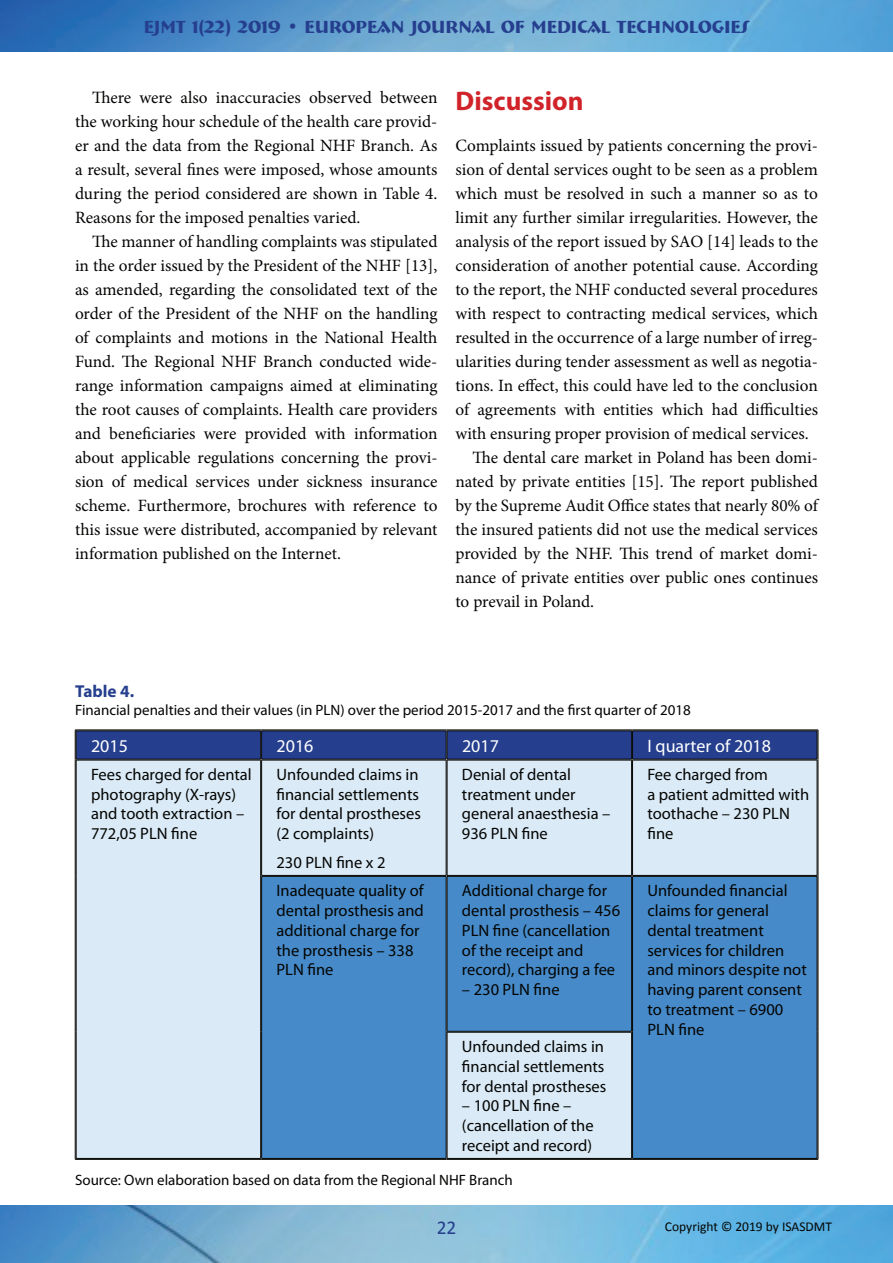
<style>
.page{position:relative;width:893px;height:1263px;background:#fff}
.page>*{position:absolute;margin:0;border:0;box-sizing:border-box;transform-origin:0 0}
.t1{font:700 27px "Myriad Pro";color:#d1232a}
.t2{font:19.5px "Calibri";color:#253f8e}
.t3{font:700 18px "Bremen BT";color:#253f8e}
.t4{font:18px "Myriad Pro";color:#fff}
.t5{font:17.25px/24px "Minion Pro";color:#040503;text-align:justify}
.t6{font:700 17.25px "Myriad Pro";color:#253f8e}
.t7{font:16.5px/19.8px "Myriad Pro";color:#040503}
.t8{font:15px "Myriad Pro";color:#040503}
.t9{font:13.5px "Calibri";color:#040503}
</style>
<div class="page">
<img style="left:0;top:0;width:893px;height:52px">
<img style="left:0;top:1205px;width:893px;height:58px">
<div style="left:77px;top:761px;width:740px;height:397px;background:#daeaf6"></div>
<svg style="left:262px;top:877px;width:555px;height:281px;background:#5c98cf"></svg>
<hr style="left:261px;top:875px;width:186px;height:1px;background:#fff">
<hr style="left:76px;top:760px;width:185px;height:1px;background:#040503">
<hr style="left:262px;top:760px;width:184px;height:1px;background:#040503">
<hr style="left:447px;top:760px;width:185px;height:1px;background:#040503">
<hr style="left:632px;top:760px;width:185px;height:1px;background:#040503">
<hr style="left:262px;top:875px;width:184px;height:1px;background:#040503">
<hr style="left:262px;top:876px;width:184px;height:1px;background:#040503">
<hr style="left:447px;top:875px;width:185px;height:1px;background:#040503">
<hr style="left:447px;top:876px;width:185px;height:1px;background:#040503">
<hr style="left:632px;top:875px;width:185px;height:1px;background:#040503">
<hr style="left:632px;top:876px;width:185px;height:1px;background:#040503">
<hr style="left:447px;top:1031px;width:185px;height:1px;background:#040503">
<hr style="left:447px;top:1032px;width:185px;height:1px;background:#040503">
<hr style="left:260px;top:760px;width:1px;height:116px;background:#040503">
<hr style="left:261px;top:760px;width:1px;height:115px;background:#040503">
<hr style="left:446px;top:760px;width:1px;height:115px;background:#040503">
<hr style="left:447px;top:760px;width:1px;height:115px;background:#040503">
<hr style="left:631px;top:760px;width:1px;height:115px;background:#040503">
<hr style="left:632px;top:760px;width:1px;height:115px;background:#040503">
<hr style="left:260px;top:876px;width:1px;height:156px;background:#040503">
<hr style="left:261px;top:876px;width:1px;height:156px;background:#040503">
<hr style="left:446px;top:876px;width:1px;height:156px;background:#040503">
<hr style="left:447px;top:876px;width:1px;height:155px;background:#040503">
<hr style="left:631px;top:876px;width:1px;height:155px;background:#040503">
<hr style="left:632px;top:876px;width:1px;height:156px;background:#040503">
<hr style="left:260px;top:1032px;width:1px;height:126px;background:#040503">
<hr style="left:261px;top:1032px;width:1px;height:126px;background:#040503">
<hr style="left:446px;top:1032px;width:1px;height:126px;background:#040503">
<hr style="left:447px;top:1032px;width:1px;height:126px;background:#040503">
<hr style="left:631px;top:1032px;width:1px;height:126px;background:#040503">
<hr style="left:632px;top:1032px;width:1px;height:126px;background:#040503">
<svg style="left:75px;top:730px;width:743px;height:30px;background:#253c83"></svg>
<hr style="left:818px;top:730px;width:1px;height:30px;background:#040503">
<hr style="left:75px;top:760px;width:1px;height:116px;background:#040503">
<hr style="left:76px;top:760px;width:1px;height:116px;background:#040503">
<hr style="left:817px;top:760px;width:1px;height:115px;background:#040503">
<hr style="left:818px;top:760px;width:1px;height:116px;background:#040503">
<hr style="left:75px;top:876px;width:1px;height:156px;background:#040503">
<hr style="left:76px;top:876px;width:1px;height:156px;background:#040503">
<hr style="left:817px;top:876px;width:1px;height:156px;background:#040503">
<hr style="left:818px;top:876px;width:1px;height:156px;background:#040503">
<hr style="left:75px;top:1032px;width:1px;height:127px;background:#040503">
<hr style="left:76px;top:1032px;width:1px;height:126px;background:#040503">
<hr style="left:817px;top:1032px;width:1px;height:126px;background:#040503">
<hr style="left:818px;top:1032px;width:1px;height:127px;background:#040503">
<hr style="left:76px;top:1158px;width:185px;height:1px;background:#040503">
<hr style="left:75px;top:1159px;width:186px;height:1px;background:#040503">
<hr style="left:262px;top:1158px;width:184px;height:1px;background:#040503">
<hr style="left:261px;top:1159px;width:186px;height:1px;background:#040503">
<hr style="left:447px;top:1158px;width:185px;height:1px;background:#040503">
<hr style="left:447px;top:1159px;width:185px;height:1px;background:#040503">
<hr style="left:632px;top:1158px;width:185px;height:1px;background:#040503">
<hr style="left:632px;top:1159px;width:186px;height:1px;background:#040503">
<p class="t3" style="left:144px;top:15px;width:607px">EJMT 1(22) 2019 • EUROPEAN JOURNAL OF MEDICAL TECHNOLOGIES</p>
<p class="t5" style="left:75px;top:85px;width:364px;text-indent:17px">There were also inaccuracies observed between the working hour schedule of the health care provid&shy;er and the data from the Regional NHF Branch. As a result, several fines were imposed, whose amounts during the period considered are shown in Table 4.<br>Reasons for the imposed penalties varied.</p>
<p class="t5" style="left:75px;top:229px;width:364px;text-indent:17px">The manner of handling complaints was stipulated in the order issued by the President of the NHF [13], as amended, regarding the consolidated text of the order of the President of the NHF on the handling of complaints and motions in the National Health Fund. The Regional NHF Branch conducted wide&shy;range information campaigns aimed at eliminating the root causes of complaints. Health care providers and beneficiaries were provided with information about applicable regulations concerning the provi&shy;sion of medical services under sickness insurance scheme. Furthermore, brochures with reference to this issue were distributed, accompanied by relevant information published on the Internet.</p>
<h1 class="t1" style="left:455px;top:84px;width:130px">Discussion</h1>
<p class="t5" style="left:455px;top:133px;width:364px">Complaints issued by patients concerning the provi-</p>
<p class="t5" style="left:455px;top:157px;width:364px">sion of dental services ought to be seen as a problem</p>
<p class="t5" style="left:455px;top:181px;width:364px">which must be resolved in such a manner so as to</p>
<p class="t5" style="left:455px;top:205px;width:364px">limit any further similar irregularities. However, the</p>
<p class="t5" style="left:455px;top:229px;width:364px">analysis of the report issued by SAO [14] leads to the</p>
<p class="t5" style="left:455px;top:253px;width:364px">consideration of another potential cause. According</p>
<p class="t5" style="left:455px;top:277px;width:364px">to the report, the NHF conducted several procedures</p>
<p class="t5" style="left:455px;top:301px;width:364px">with respect to contracting medical services, which</p>
<p class="t5" style="left:455px;top:325px;width:364px">resulted in the occurrence of a large number of irreg-</p>
<p class="t5" style="left:455px;top:349px;width:364px">ularities during tender assessment as well as negotia-</p>
<p class="t5" style="left:455px;top:373px;width:364px">tions. In effect, this could have led to the conclusion</p>
<p class="t5" style="left:455px;top:397px;width:364px">of agreements with entities which had difficulties</p>
<p class="t5" style="left:455px;top:421px;width:355px">with ensuring proper provision of medical services.</p>
<p class="t5" style="left:472px;top:445px;width:347px">The dental care market in Poland has been domi-</p>
<p class="t5" style="left:455px;top:469px;width:364px">nated by private entities [15]. The report published</p>
<p class="t5" style="left:455px;top:493px;width:364px">by the Supreme Audit Office states that nearly 80% of</p>
<p class="t5" style="left:455px;top:517px;width:364px">the insured patients did not use the medical services</p>
<p class="t5" style="left:455px;top:541px;width:364px">provided by the NHF. This trend of market domi-</p>
<p class="t5" style="left:455px;top:565px;width:364px">nance of private entities over public ones continues</p>
<p class="t5" style="left:455px;top:589px;width:140px">to prevail in Poland.</p>
<p class="t6" style="left:75px;top:680px;width:61px">Table 4.</p>
<p class="t8" style="left:75px;top:701px;width:617px">Financial penalties and their values (in PLN) over the period 2015-2017 and the first quarter of 2018</p>
<p class="t4" style="left:91px;top:735px;width:38px">2015</p>
<p class="t4" style="left:277px;top:735px;width:38px">2016</p>
<p class="t4" style="left:462px;top:735px;width:38px">2017</p>
<p class="t4" style="left:647px;top:735px;width:125px">I quarter of 2018</p>
<p class="t7" style="left:91px;top:764px;width:162px">Fees charged for dental photography (X-rays) and tooth extraction –<br>772,05 PLN fine</p>
<p class="t7" style="left:276px;top:764px;width:146px">Unfounded claims in financial settlements for dental prostheses (2 complaints)</p>
<p class="t7" style="left:276px;top:852px;width:110px">230 PLN fine x 2</p>
<p class="t7" style="left:462px;top:764px;width:150px">Denial of dental treatment under general anaesthesia –<br>936 PLN fine</p>
<p class="t7" style="left:647px;top:764px;width:163px">Fee charged from<br>a patient admitted with toothache – 230 PLN fine</p>
<p class="t7" style="left:276px;top:880px;width:149px">Inadequate quality of dental prosthesis and additional charge for the prosthesis – 338<br>PLN fine</p>
<p class="t7" style="left:462px;top:880px;width:160px">Additional charge for dental prosthesis – 456<br>PLN fine (cancellation of the receipt and record), charging a fee</p>
<p class="t7" style="left:462px;top:979px;width:99px">– 230 PLN fine</p>
<p class="t7" style="left:462px;top:1036px;width:146px">Unfounded claims in financial settlements for dental prostheses</p>
<p class="t7" style="left:462px;top:1096px;width:133px">– 100 PLN fine – (cancellation of the receipt and record)</p>
<p class="t8" style="left:75px;top:1171px;width:439px">Source: Own elaboration based on data from the Regional NHF Branch</p>
<p class="t7" style="left:647px;top:880px;width:161px">Unfounded financial claims for general dental treatment services for children and minors despite not having parent consent to treatment – 6900<br>PLN fine</p>
<p class="t2" style="left:437px;top:1215px;width:21px">22</p>
<p class="t9" style="left:665px;top:1218px;width:169px">Copyright © 2019 by ISASDMT</p>
</div>
